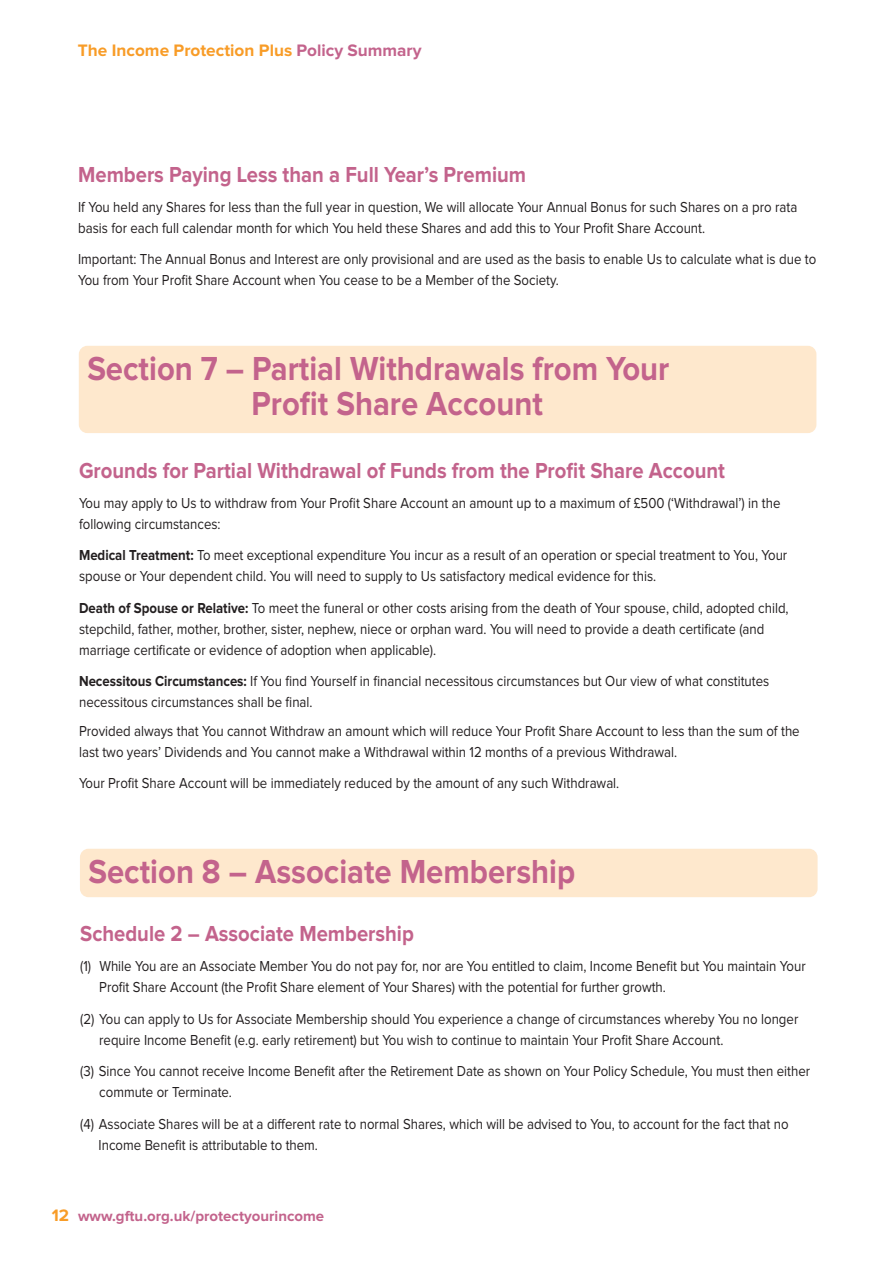
<style>
.page{position:relative;width:893px;height:1263px;background:#fff}
.page>*{position:absolute;margin:0;border:0;box-sizing:border-box;transform-origin:0 0}
.t1{font:700 34.5px/34.5px "Proxima Nova";color:#c3638c;scale:.9 1}
.t2{font:700 22.5px "Proxima Nova";color:#c3638c;scale:.9 1}
.t3{font:700 17.25px "Proxima Nova";color:#f89c27}
.t4{font:15px/21px "Proxima Nova";color:#231f20;scale:.88 1}
.t5{font:700 15px "Proxima Nova";color:#c3638c}
.s1{color:#c3638c}
.s2{font-weight:700}
.s3{font-size:17.25px;color:#f89c27}
</style>
<div class="page">
<div style="left:79px;top:346px;width:737px;height:87px;background:#fee8cd;border-radius:9px"></div>
<div style="left:80px;top:849px;width:738px;height:48px;background:#fee8cd;border-radius:9px"></div>
<p class="t3" style="left:78px;top:44px;width:345px">The Income Protection Plus <span class="s1">Policy Summary</span></p>
<h2 class="t2" style="left:78px;top:167px;width:499px">Members Paying Less than a Full Year’s Premium</h2>
<p class="t4" style="left:78px;top:197px;width:819px">If You held any Shares for less than the full year in question, We will allocate Your Annual Bonus for such Shares on a pro rata basis for each full calendar month for which You held these Shares and add this to Your Profit Share Account.</p>
<p class="t4" style="left:78px;top:250px;width:840px">Important: The Annual Bonus and Interest are only provisional and are used as the basis to enable Us to calculate what is due to<br>You from Your Profit Share Account when You cease to be a Member of the Society.</p>
<h1 class="t1" style="left:252px;top:355px;width:466px;text-indent:-164px">Section 7 – Partial Withdrawals from Your<br>Profit Share Account</h1>
<h2 class="t2" style="left:79px;top:463px;width:719px">Grounds for Partial Withdrawal of Funds from the Profit Share Account</h2>
<p class="t4" style="left:79px;top:494px;width:799px">You may apply to Us to withdraw from Your Profit Share Account an amount up to a maximum of £500 (‘Withdrawal’) in the following circumstances:</p>
<p class="t4" style="left:79px;top:546px;width:806px"><span class="s2">Medical Treatment:</span> To meet exceptional expenditure You incur as a result of an operation or special treatment to You, Your spouse or Your dependent child. You will need to supply to Us satisfactory medical evidence for this.</p>
<p class="t4" style="left:79px;top:599px;width:808px"><span class="s2">Death of Spouse or Relative:</span> To meet the funeral or other costs arising from the death of Your spouse, child, adopted child, stepchild, father, mother, brother, sister, nephew, niece or orphan ward. You will need to provide a death certificate (and marriage certificate or evidence of adoption when applicable).</p>
<p class="t4" style="left:79px;top:672px;width:786px"><span class="s2">Necessitous Circumstances:</span> If You find Yourself in financial necessitous circumstances but Our view of what constitutes necessitous circumstances shall be final.</p>
<p class="t4" style="left:79px;top:722px;width:820px">Provided always that You cannot Withdraw an amount which will reduce Your Profit Share Account to less than the sum of the last two years’ Dividends and You cannot make a Withdrawal within 12 months of a previous Withdrawal.</p>
<p class="t4" style="left:79px;top:774px;width:615px">Your Profit Share Account will be immediately reduced by the amount of any such Withdrawal.</p>
<h1 class="t1" style="left:88px;top:858px;width:542px">Section 8 – Associate Membership</h1>
<h2 class="t2" style="left:80px;top:926px;width:372px">Schedule 2 – Associate Membership</h2>
<p class="t4" style="left:99px;top:957px;width:804px;text-indent:-19px">(1) While You are an Associate Member You do not pay for, nor are You entitled to claim, Income Benefit but You maintain Your<br>Profit Share Account (the Profit Share element of Your Shares) with the potential for further growth.</p>
<p class="t4" style="left:99px;top:1010px;width:796px;text-indent:-19px">(2) You can apply to Us for Associate Membership should You experience a change of circumstances whereby You no longer require Income Benefit (e.g. early retirement) but You wish to continue to maintain Your Profit Share Account.</p>
<p class="t4" style="left:99px;top:1062px;width:809px;text-indent:-19px">(3) Since You cannot receive Income Benefit after the Retirement Date as shown on Your Policy Schedule, You must then either commute or Terminate.</p>
<p class="t4" style="left:99px;top:1115px;width:786px;text-indent:-18px">(4) Associate Shares will be at a different rate to normal Shares, which will be advised to You, to account for the fact that no<br>Income Benefit is attributable to them.</p>
<p class="t5" style="left:52px;top:1211px;width:274px"><span class="s3">12</span> www.gftu.org.uk/protectyourincome</p>
</div>
